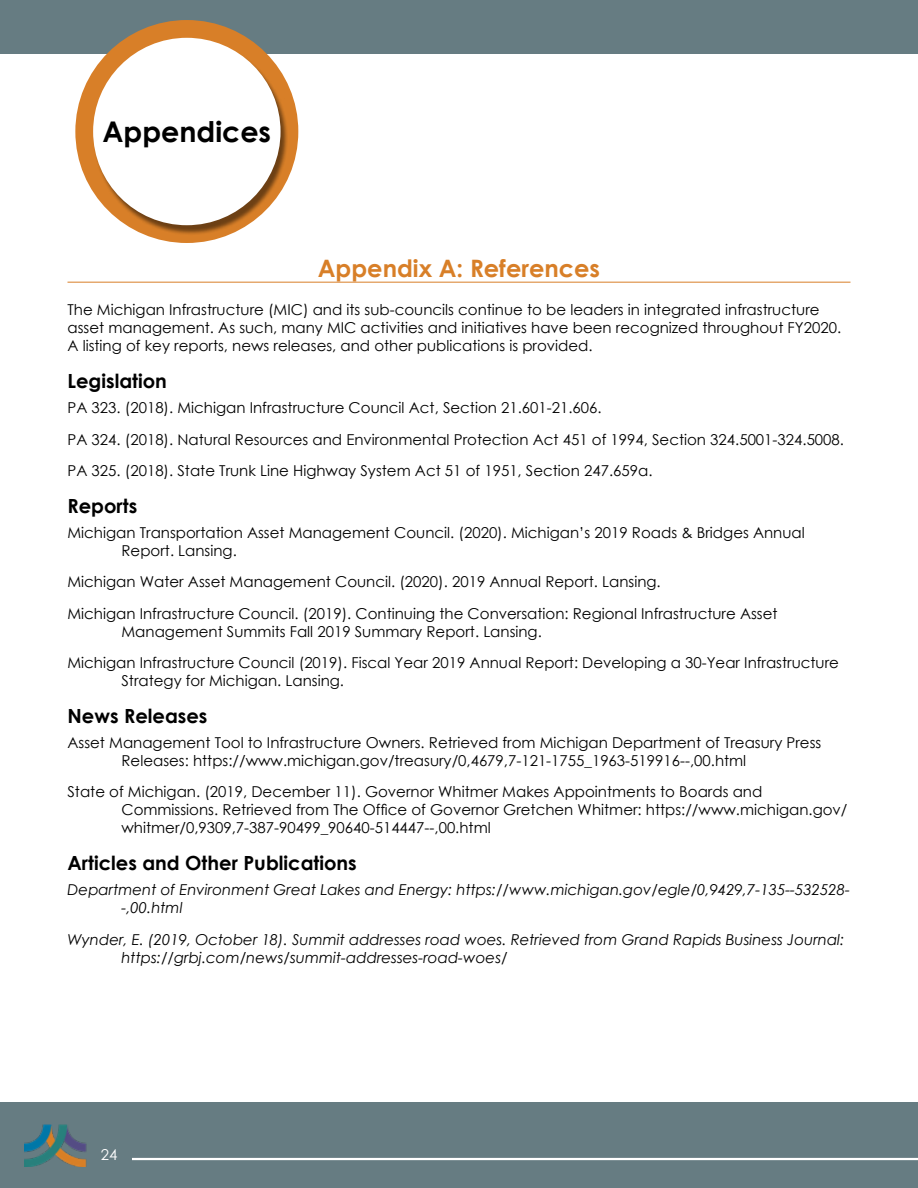
<style>
.page{position:relative;width:918px;height:1188px;background:#fff}
.page>*{position:absolute;margin:0;border:0;box-sizing:border-box;transform-origin:0 0}
.t1{font:700 28.5px "Century Gothic";color:#000}
.t2{font:700 24px "Century Gothic";color:#d87f28}
.t3{font:700 19.5px "Century Gothic";color:#000}
.t4{font:15px/18px "Century Gothic";color:#000}
.t5{font:italic 15px/18px "Century Gothic";color:#000}
.t6{font:15px "Century Gothic";color:#fff}
</style>
<div class="page">
<div style="left:0;top:0;width:918px;height:54px;background:#667c82"></div>
<div style="left:0;top:1102px;width:918px;height:86px;background:#667c82"></div>
<img style="left:25px;top:1124px;width:61px;height:42px">
<hr style="left:132px;top:1158px;width:786px;height:2px;background:#fff">
<div style="left:75px;top:20px;width:223px;height:223px;background:#d87f28;border-radius:50%"></div>
<div style="left:93px;top:40px;width:195px;height:196px;background:#000;opacity:.5"></div>
<div style="left:93px;top:38px;width:188px;height:187px;background:#fff;border-radius:50%"></div>
<hr style="left:68px;top:282px;width:782px;height:1px;background:#d87f28">
<h1 class="t1" style="left:102px;top:110px;width:170px">Appendices</h1>
<h2 class="t2" style="left:318px;top:250px;width:284px">Appendix A: References</h2>
<p class="t4" style="left:68px;top:301px;width:775px">The Michigan Infrastructure (MIC) and its sub-councils continue to be leaders in integrated infrastructure asset management. As such, many MIC activities and initiatives have been recognized throughout FY2020.<br>A listing of key reports, news releases, and other publications is provided.</p>
<h3 class="t3" style="left:68px;top:366px;width:101px">Legislation</h3>
<p class="t4" style="left:68px;top:392px;width:778px;line-height:31.5px">PA 323. (2018). Michigan Infrastructure Council Act, Section 21.601-21.606.<br>PA 324. (2018). Natural Resources and Environmental Protection Act 451 of 1994, Section 324.5001-324.5008.<br>PA 325. (2018). State Trunk Line Highway System Act 51 of 1951, Section 247.659a.</p>
<h3 class="t3" style="left:68px;top:491px;width:71px">Reports</h3>
<p class="t4" style="left:122px;top:523px;width:685px;text-indent:-54px">Michigan Transportation Asset Management Council. (2020). Michigan’s 2019 Roads &amp; Bridges Annual<br>Report. Lansing.</p>
<p class="t4" style="left:68px;top:566px;width:712px;line-height:31.5px">Michigan Water Asset Management Council. (2020). 2019 Annual Report. Lansing.<br>Michigan Infrastructure Council. (2019). Continuing the Conversation: Regional Infrastructure Asset</p>
<p class="t4" style="left:68px;top:615px;width:773px;line-height:31.5px;text-indent:54px">Management Summits Fall 2019 Summary Report. Lansing.<br>Michigan Infrastructure Council (2019). Fiscal Year 2019 Annual Report: Developing a 30-Year Infrastructure</p>
<p class="t4" style="left:122px;top:672px;width:224px">Strategy for Michigan. Lansing.</p>
<h3 class="t3" style="left:68px;top:701px;width:142px">News Releases</h3>
<p class="t4" style="left:122px;top:733px;width:701px;text-indent:-54px">Asset Management Tool to Infrastructure Owners. Retrieved from Michigan Department of Treasury Press<br>Releases: https://www.michigan.gov/treasury/0,4679,7-121-1755_1963-519916--,00.html</p>
<p class="t4" style="left:122px;top:783px;width:727px;text-indent:-54px">State of Michigan. (2019, December 11). Governor Whitmer Makes Appointments to Boards and<br>Commissions. Retrieved from The Office of Governor Gretchen Whitmer: https://www.michigan.gov/ whitmer/0,9309,7-387-90499_90640-514447--,00.html</p>
<h3 class="t3" style="left:68px;top:848px;width:291px">Articles and Other Publications</h3>
<p class="t5" style="left:122px;top:880px;width:730px;text-indent:-54px">Department of Environment Great Lakes and Energy: https://www.michigan.gov/egle/0,9429,7-135--532528- -,00.html</p>
<p class="t5" style="left:122px;top:930px;width:724px;text-indent:-54px">Wynder, E. (2019, October 18). Summit addresses road woes. Retrieved from Grand Rapids Business Journal: https://grbj.com/news/summit-addresses-road-woes/</p>
<p class="t6" style="left:101px;top:1144px;width:18px">24</p>
</div>
